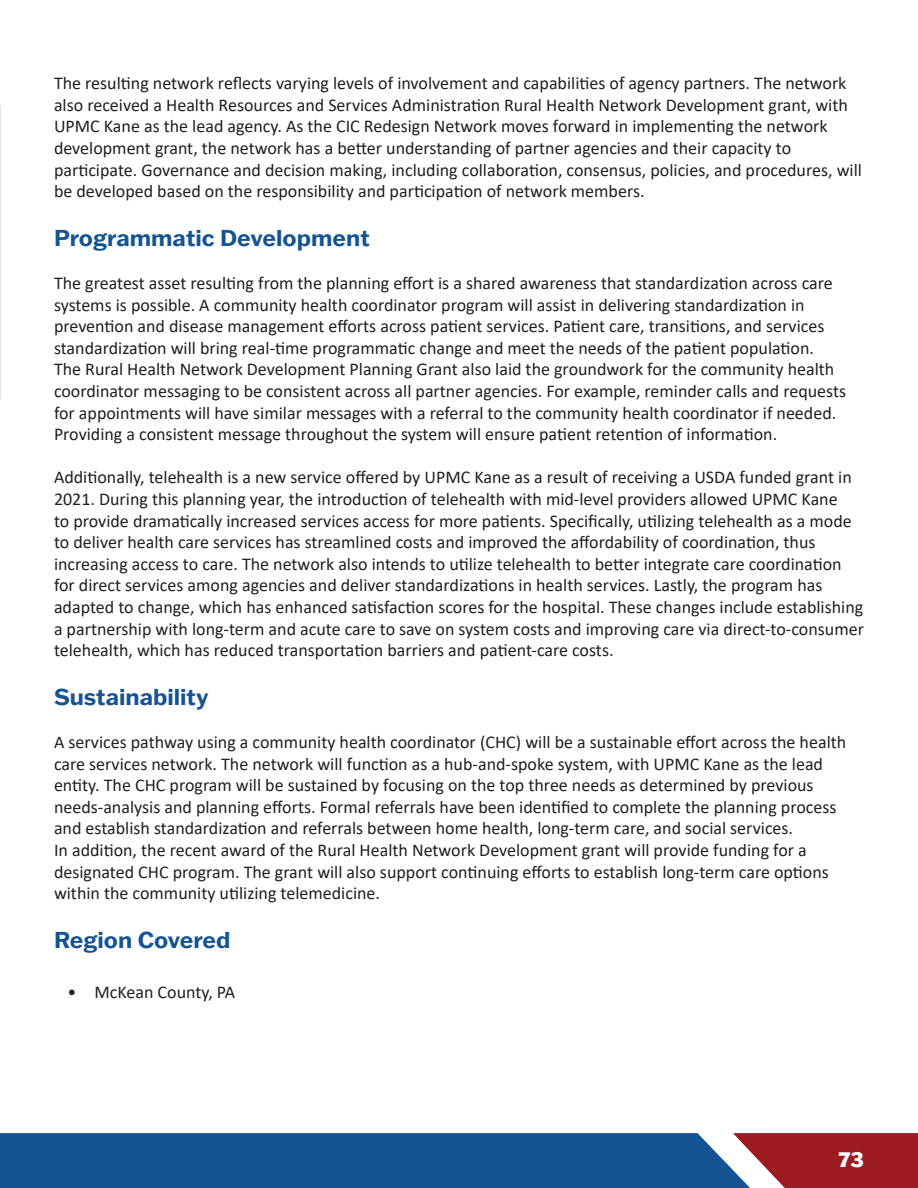
<style>
.page{position:relative;width:918px;height:1188px;background:#fff}
.page>*{position:absolute;margin:0;border:0;box-sizing:border-box;transform-origin:0 0}
.Body{font:700 22.5px "Franklin Gothic ATF";color:#145495}
.t1{font:800 21px "Franklin Gothic ATF";color:#fff}
.Body-2{font:18px/21.6px "Calibri";color:#231f20}
</style>
<div class="page">
<svg style="left:0;top:1133px;width:918px;height:55px;background:#345185"></svg>
<p class="Body-2" style="left:54px;top:72px;width:809px">The resulting network reflects varying levels of involvement and capabilities of agency partners. The network also received a Health Resources and Services Administration Rural Health Network Development grant, with UPMC Kane as the lead agency. As the CIC Redesign Network moves forward in implementing the network development grant, the network has a better understanding of partner agencies and their capacity to participate. Governance and decision making, including collaboration, consensus, policies, and procedures, will be developed based on the responsibility and participation of network members.</p>
<p class="Body" style="left:54px;top:223px;width:317px">Programmatic Development</p>
<p class="Body-2" style="left:54px;top:272px;width:794px">The greatest asset resulting from the planning effort is a shared awareness that standardization across care systems is possible. A community health coordinator program will assist in delivering standardization in prevention and disease management efforts across patient services. Patient care, transitions, and services standardization will bring real-time programmatic change and meet the needs of the patient population.<br>The Rural Health Network Development Planning Grant also laid the groundwork for the community health coordinator messaging to be consistent across all partner agencies. For example, reminder calls and requests for appointments will have similar messages with a referral to the community health coordinator if needed.<br>Providing a consistent message throughout the system will ensure patient retention of information.</p>
<p class="Body-2" style="left:54px;top:466px;width:811px">Additionally, telehealth is a new service offered by UPMC Kane as a result of receiving a USDA funded grant in 2021. During this planning year, the introduction of telehealth with mid-level providers allowed UPMC Kane<br>to provide dramatically increased services access for more patients. Specifically, utilizing telehealth as a mode to deliver health care services has streamlined costs and improved the affordability of coordination, thus increasing access to care. The network also intends to utilize telehealth to better integrate care coordination for direct services among agencies and deliver standardizations in health services. Lastly, the program has adapted to change, which has enhanced satisfaction scores for the hospital. These changes include establishing a partnership with long-term and acute care to save on system costs and improving care via direct-to-consumer telehealth, which has reduced transportation barriers and patient-care costs.</p>
<h2 class="Body" style="left:54px;top:682px;width:156px">Sustainability</h2>
<p class="Body-2" style="left:54px;top:731px;width:794px">A services pathway using a community health coordinator (CHC) will be a sustainable effort across the health care services network. The network will function as a hub-and-spoke system, with UPMC Kane as the lead entity. The CHC program will be sustained by focusing on the top three needs as determined by previous needs-analysis and planning efforts. Formal referrals have been identified to complete the planning process and establish standardization and referrals between home health, long-term care, and social services.<br>In addition, the recent award of the Rural Health Network Development grant will provide funding for a designated CHC program. The grant will also support continuing efforts to establish long-term care options within the community utilizing telemedicine.</p>
<h2 class="Body" style="left:54px;top:925px;width:178px">Region Covered</h2>
<p class="Body-2" style="left:68px;top:980px;width:169px">• McKean County, PA</p>
<p class="t1" style="left:839px;top:1145px;width:27px">73</p>
</div>
